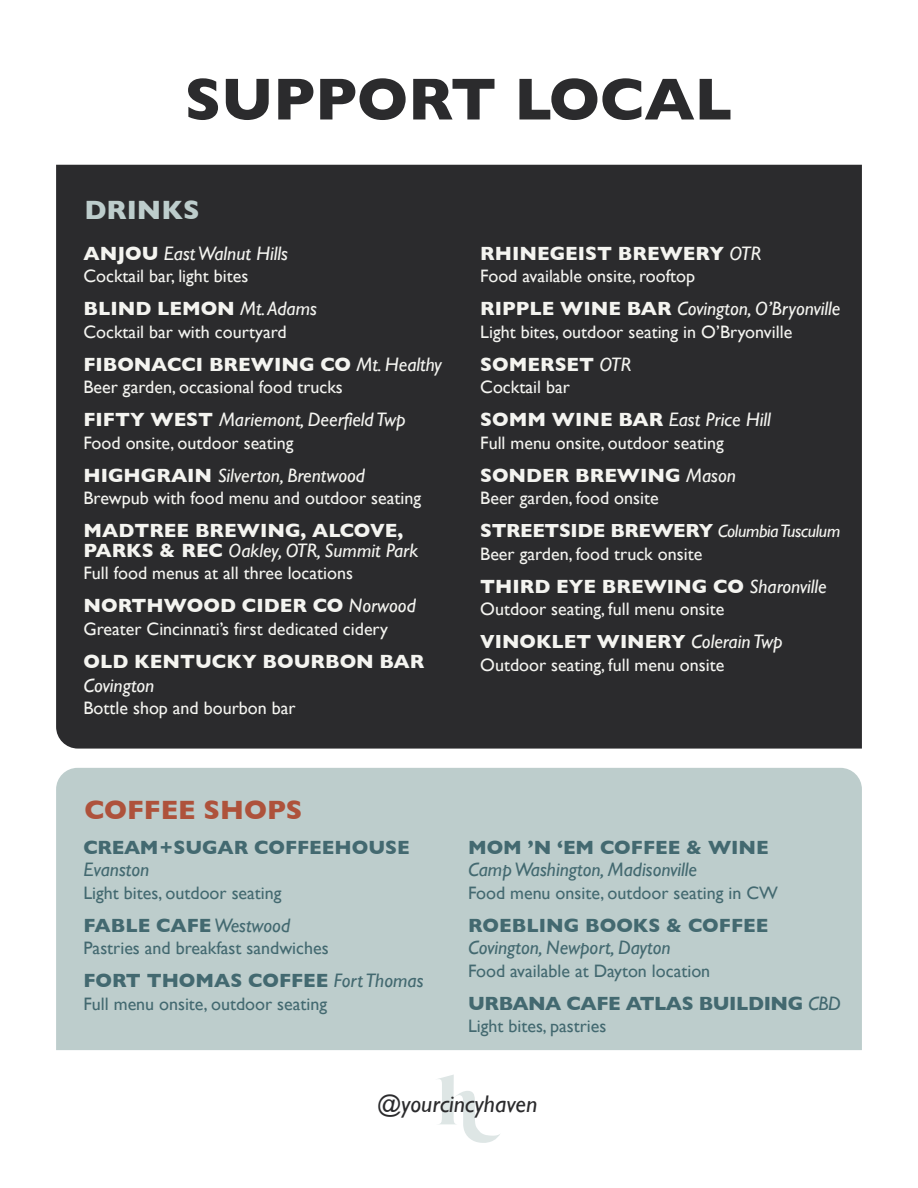
<style>
.page{position:relative;width:918px;height:1188px;background:#fff}
.page>*{position:absolute;margin:0;border:0;box-sizing:border-box;transform-origin:0 0}
.t1{font:700 60px "Gill Sans";color:#2b2b2d}
.t2{font:700 27px "Gill Sans";color:#ae523b}
.t3{font:700 27px "Gill Sans";color:#bdcdcc}
.t4{font:italic 24px "Gill Sans";color:#2b2b2d}
.t5{font:700 19.5px/19.5px "Gill Sans";color:#f4f4f0}
.t6{font:italic 19.5px "Gill Sans";color:#f4f4f0}
.t7{font:700 19.5px "Gill Sans";color:#436970}
.t8{font:italic 19.5px "Gill Sans";color:#436970}
.t9{font:700 19.5px "Gill Sans";letter-spacing:-.02em;color:#436970}
.t10{font:700 19.35px "Gill Sans";letter-spacing:-.02em;color:#f4f4f0}
.t11{font:700 19.35px "Gill Sans";color:#f4f4f0}
.t12{font:18px "Gill Sans";color:#f4f4f0}
.t13{font:18px "Gill Sans";color:#436970}
.s1{font-weight:700;font-style:normal}
.s2{font-weight:400;font-style:italic}
.s3{font-weight:400;font-style:italic;font-size:18px}
.s4{font-weight:400;font-style:italic;font-size:19.5px}
</style>
<div class="page">
<div style="left:56px;top:165px;width:806px;height:584px;background:#2b2b2d"></div>
<div style="left:56px;top:768px;width:806px;height:282px;background:#bdcdcc"></div>
<svg style="left:438px;top:1075px;width:62px;height:68px"></svg>
<h1 class="t1" style="left:185px;top:52px;width:549px">SUPPORT LOCAL</h1>
<h2 class="t3" style="left:84px;top:188px;width:117px">DRINKS</h2>
<p class="t6" style="left:83px;top:242px;width:206px"><span class="s1">ANJOU</span> East Walnut Hills</p>
<p class="t12" style="left:83px;top:266px;width:166px">Cocktail bar, light bites</p>
<p class="t5" style="left:83px;top:298px;width:235px">BLIND LEMON <span class="s2">Mt. Adams</span></p>
<p class="t12" style="left:83px;top:321px;width:205px">Cocktail bar with courtyard</p>
<p class="t5" style="left:83px;top:354px;width:360px">FIBONACCI BREWING CO <span class="s2">Mt. Healthy</span></p>
<p class="t12" style="left:83px;top:377px;width:261px">Beer garden, occasional food trucks</p>
<p class="t6" style="left:83px;top:408px;width:324px"><span class="s1">FIFTY WEST</span> Mariemont, Deerfield Twp</p>
<p class="t12" style="left:83px;top:432px;width:212px">Food onsite, outdoor seating</p>
<p class="t6" style="left:83px;top:464px;width:283px"><span class="s1">HIGHGRAIN</span> Silverton, Brentwood</p>
<p class="t12" style="left:83px;top:488px;width:339px">Brewpub with food menu and outdoor seating</p>
<p class="t5" style="left:83px;top:520px;width:336px">MADTREE BREWING, ALCOVE,<br>PARKS &amp; REC <span class="s2">Oakley, OTR, Summit Park</span></p>
<p class="t12" style="left:83px;top:563px;width:271px">Full food menus at all three locations</p>
<p class="t5" style="left:83px;top:595px;width:334px">NORTHWOOD CIDER CO <span class="s2">Norwood</span></p>
<p class="t12" style="left:83px;top:618px;width:306px">Greater Cincinnati’s first dedicated cidery</p>
<p class="t5" style="left:83px;top:651px;width:342px">OLD KENTUCKY BOURBON BAR</p>
<p class="t6" style="left:83px;top:674px;width:72px">Covington</p>
<p class="t12" style="left:83px;top:698px;width:214px">Bottle shop and bourbon bar</p>
<p class="t5" style="left:480px;top:243px;width:282px">RHINEGEIST BREWERY <span class="s2">OTR</span></p>
<p class="t12" style="left:480px;top:266px;width:216px">Food available onsite, rooftop</p>
<p class="t6" style="left:480px;top:297px;width:362px"><span class="s1">RIPPLE WINE BAR</span> Covington, O’Bryonville</p>
<p class="t12" style="left:480px;top:321px;width:314px">Light bites, outdoor seating in O’Bryonville</p>
<p class="t5" style="left:480px;top:354px;width:152px">SOMERSET <span class="s2">OTR</span></p>
<p class="t12" style="left:480px;top:377px;width:91px">Cocktail bar</p>
<p class="t6" style="left:480px;top:408px;width:292px"><span class="s1">SOMM WINE BAR</span> East Price Hill</p>
<p class="t12" style="left:480px;top:432px;width:245px">Full menu onsite, outdoor seating</p>
<p class="t5" style="left:480px;top:465px;width:257px">SONDER BREWING <span class="s2">Mason</span></p>
<p class="t12" style="left:480px;top:488px;width:180px">Beer garden, food onsite</p>
<p class="t10" style="left:480px;top:515px;width:362px">STREETSIDE BREWERY <span class="s3">ColumbiaTusculum</span></p>
<p class="t12" style="left:480px;top:543px;width:224px">Beer garden, food truck onsite</p>
<p class="t5" style="left:480px;top:576px;width:348px">THIRD EYE BREWING CO <span class="s2">Sharonville</span></p>
<p class="t12" style="left:480px;top:599px;width:246px">Outdoor seating, full menu onsite</p>
<p class="t11" style="left:480px;top:626px;width:304px">VINOKLET WINERY <span class="s4">Colerain Twp</span></p>
<p class="t12" style="left:480px;top:654px;width:246px">Outdoor seating, full menu onsite</p>
<h2 class="t2" style="left:84px;top:789px;width:219px">COFFEE SHOPS</h2>
<p class="t7" style="left:83px;top:832px;width:328px">CREAM+SUGAR COFFEEHOUSE</p>
<p class="t8" style="left:83px;top:859px;width:67px">Evanston</p>
<p class="t13" style="left:83px;top:882px;width:200px">Light bites, outdoor seating</p>
<p class="t7" style="left:83px;top:910px;width:208px">FABLE CAFE <span class="s2">Westwood</span></p>
<p class="t13" style="left:83px;top:938px;width:247px">Pastries and breakfast sandwiches</p>
<p class="t7" style="left:83px;top:965px;width:342px">FORT THOMAS COFFEE <span class="s2">Fort Thomas</span></p>
<p class="t13" style="left:83px;top:993px;width:245px">Full menu onsite, outdoor seating</p>
<p class="t7" style="left:468px;top:832px;width:302px">MOM ’N ‘EM COFFEE &amp; WINE</p>
<p class="t8" style="left:468px;top:859px;width:230px">Camp Washington, Madisonville</p>
<p class="t13" style="left:468px;top:882px;width:311px">Food menu onsite, outdoor seating in CW</p>
<p class="t7" style="left:468px;top:910px;width:302px">ROEBLING BOOKS &amp; COFFEE</p>
<p class="t8" style="left:468px;top:937px;width:204px">Covington, Newport, Dayton</p>
<p class="t13" style="left:468px;top:960px;width:244px">Food available at Dayton location</p>
<p class="t9" style="left:468px;top:988px;width:374px">URBANA CAFE ATLAS BUILDING <span class="s2">CBD</span></p>
<p class="t13" style="left:468px;top:1016px;width:140px">Light bites, pastries</p>
<h3 class="t4" style="left:377px;top:1090px;width:162px">@yourcincyhaven</h3>
</div>
